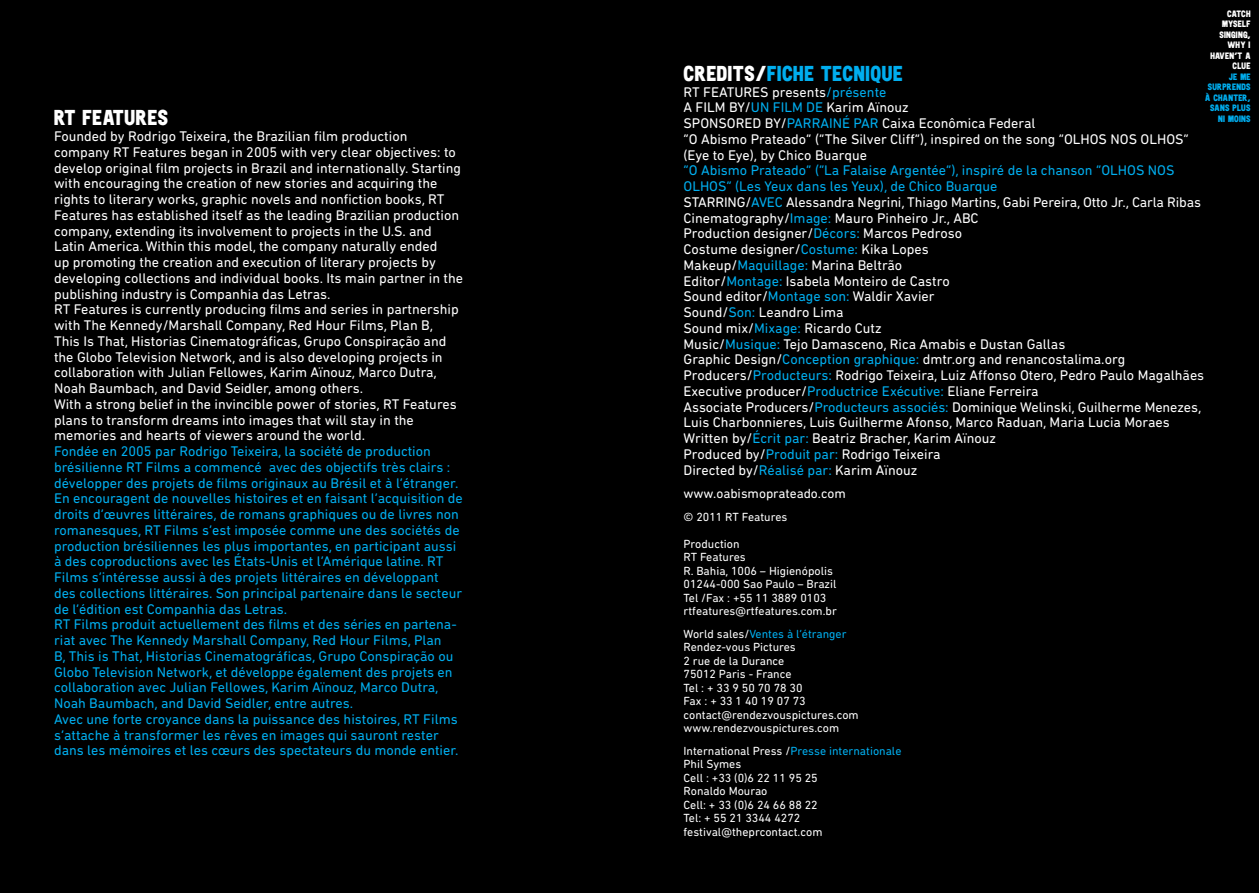
<style>
.page{position:relative;width:1259px;height:893px;background:#fff}
.page>*{position:absolute;margin:0;border:0;box-sizing:border-box;transform-origin:0 0}
.t1{font:21px "Double DNF Fill";letter-spacing:.03em;color:#00aeef}
.t2{font:21px "Double DNF Fill";letter-spacing:.03em;color:#fff}
.t3{font:14.25px/15.8px "DIN Next Rounded LT Pro";color:#fff}
.t4{font:14.25px/15.8px "DIN Next Rounded LT Pro";color:#00aeef}
.t5{font:13.5px "DIN Next Rounded LT Pro";color:#fff}
.t6{font:12px/13.5px "DIN Next Rounded LT Pro";color:#fff}
.t7{font:9px/10.5px "Double DNF Fill";letter-spacing:.03em;color:#00aeef;text-align:right}
.t8{font:9px/10.5px "Double DNF Fill";letter-spacing:.03em;color:#fff;text-align:right}
.s1{color:#fff}
.s2{color:#00aeef}
</style>
<div class="page">
<div style="left:629px;top:0;width:630px;height:893px;background:#000"></div>
<div style="left:0;top:0;width:629px;height:893px;background:#000"></div>
<p class="t8" style="left:1210px;top:8px;width:42px">CATCH<br>MYSELF<br>SINGING,<br>WHY I<br>HAVEN’T A<br>CLUE</p>
<p class="t7" style="left:1205px;top:71px;width:47px">JE ME<br>SURPRENDS<br>À CHANTER,<br>SANS PLUS</p>
<h1 class="t1" style="left:683px;top:60px;width:220px"><span class="s1">CREDITS/</span>FICHE TECNIQUE</h1>
<p class="t3" style="left:683px;top:84px;width:507px">RT FEATURES presents<span class="s2">/présente<br></span>A FILM BY/<span class="s2">UN FILM DE</span> Karim Aïnouz<br>SPONSORED BY/<span class="s2">PARRAINÉ PAR</span> Caixa Econômica Federal<br>“O Abismo Prateado” (“The Silver Cliff”), inspired on the song “OLHOS NOS OLHOS” (Eye to Eye), by Chico Buarque</p>
<p class="t3" style="left:683px;top:162px;width:522px"><span class="s2">“O Abismo Prateado” (“La Falaise Argentée”), inspiré de la chanson “OLHOS NOS OLHOS” (Les Yeux dans les Yeux), de Chico Buarque<br></span>STARRING/<span class="s2">AVEC</span> Alessandra Negrini, Thiago Martins, Gabi Pereira, Otto Jr., Carla Ribas Cinematography/<span class="s2">Image:</span> Mauro Pinheiro Jr., ABC<br>Production designer/<span class="s2">Décors:</span> Marcos Pedroso<br>Costume designer/<span class="s2">Costume:</span> Kika Lopes<br>Makeup/<span class="s2">Maquillage:</span> Marina Beltrão<br>Editor/<span class="s2">Montage:</span> Isabela Monteiro de Castro<br>Sound editor/<span class="s2">Montage son:</span> Waldir Xavier<br>Sound/<span class="s2">Son:</span> Leandro Lima<br>Sound mix/<span class="s2">Mixage:</span> Ricardo Cutz<br>Music/<span class="s2">Musique:</span> Tejo Damasceno, Rica Amabis e Dustan Gallas<br>Graphic Design/<span class="s2">Conception graphique:</span> dmtr.org and renancostalima.org Producers/<span class="s2">Producteurs:</span> Rodrigo Teixeira, Luiz Affonso Otero, Pedro Paulo Magalhães Executive producer/<span class="s2">Productrice Exécutive:</span> Eliane Ferreira<br>Associate Producers/<span class="s2">Producteurs associés:</span> Dominique Welinski, Guilherme Menezes, Luis Charbonnieres, Luis Guilherme Afonso, Marco Raduan, Maria Lucia Moraes Written by/<span class="s2">Écrit par:</span> Beatriz Bracher, Karim Aïnouz<br>Produced by/<span class="s2">Produit par:</span> Rodrigo Teixeira<br>Directed by/<span class="s2">Réalisé par:</span> Karim Aïnouz</p>
<p class="t5" style="left:683px;top:486px;width:164px">www.oabismoprateado.com</p>
<p class="t6" style="left:683px;top:510px;width:105px">© 2011 RT Features</p>
<p class="t6" style="left:683px;top:537px;width:155px">Production<br>RT Features<br>R. Bahia, 1006 – Higienópolis<br>01244-000 Sao Paulo – Brazil<br>Tel /Fax : +55 11 3889 0103 rtfeatures@rtfeatures.com.br</p>
<p class="t6" style="left:683px;top:627px;width:177px">World sales/<span class="s2">Ventes à l’étranger<br></span>Rendez-vous Pictures<br>2 rue de la Durance<br>75012 Paris - France<br>Tel : + 33 9 50 70 78 30<br>Fax : + 33 1 40 19 07 73 contact@rendezvouspictures.com www.rendezvouspictures.com</p>
<p class="t6" style="left:683px;top:744px;width:219px">International Press /<span class="s2">Presse internationale<br></span>Phil Symes<br>Cell : +33 (0)6 22 11 95 25<br>Ronaldo Mourao<br>Cell: + 33 (0)6 24 66 88 22<br>Tel: + 55 21 3344 4272 festival@theprcontact.com</p>
<h1 class="t2" style="left:54px;top:105px;width:116px">RT FEATURES</h1>
<p class="t7" style="left:1218px;top:113px;width:34px">NI MOINS</p>
<p class="t3" style="left:54px;top:128px;width:411px">Founded by Rodrigo Teixeira, the Brazilian film production company RT Features began in 2005 with very clear objectives: to develop original film projects in Brazil and internationally. Starting with encouraging the creation of new stories and acquiring the rights to literary works, graphic novels and nonfiction books, RT Features has established itself as the leading Brazilian production company, extending its involvement to projects in the U.S. and Latin America. Within this model, the company naturally ended<br>up promoting the creation and execution of literary projects by developing collections and individual books. Its main partner in the publishing industry is Companhia das Letras.<br>RT Features is currently producing films and series in partnership with The Kennedy/Marshall Company, Red Hour Films, Plan B,<br>This Is That, Historias Cinematográficas, Grupo Conspiração and the Globo Television Network, and is also developing projects in collaboration with Julian Fellowes, Karim Aïnouz, Marco Dutra, Noah Baumbach, and David Seidler, among others.<br>With a strong belief in the invincible power of stories, RT Features plans to transform dreams into images that will stay in the memories and hearts of viewers around the world.</p>
<p class="t4" style="left:54px;top:443px;width:410px">Fondée en 2005 par Rodrigo Teixeira, la société de production brésilienne RT Films a commencé avec des objectifs très clairs : développer des projets de films originaux au Brésil et à l’étranger.<br>En encouragent de nouvelles histoires et en faisant l’acquisition de droits d’œuvres littéraires, de romans graphiques ou de livres non romanesques, RT Films s’est imposée comme une des sociétés de production brésiliennes les plus importantes, en participant aussi à des coproductions avec les États-Unis et l’Amérique latine. RT Films s’intéresse aussi à des projets littéraires en développant des collections littéraires. Son principal partenaire dans le secteur de l’édition est Companhia das Letras.<br>RT Films produit actuellement des films et des séries en partena&shy;riat avec The Kennedy Marshall Company, Red Hour Films, Plan<br>B, This is That, Historias Cinematográficas, Grupo Conspiração ou Globo Television Network, et développe également des projets en collaboration avec Julian Fellowes, Karim Aïnouz, Marco Dutra, Noah Baumbach, and David Seidler, entre autres.<br>Avec une forte croyance dans la puissance des histoires, RT Films s’attache à transformer les rêves en images qui sauront rester dans les mémoires et les cœurs des spectateurs du monde entier.</p>
</div>
